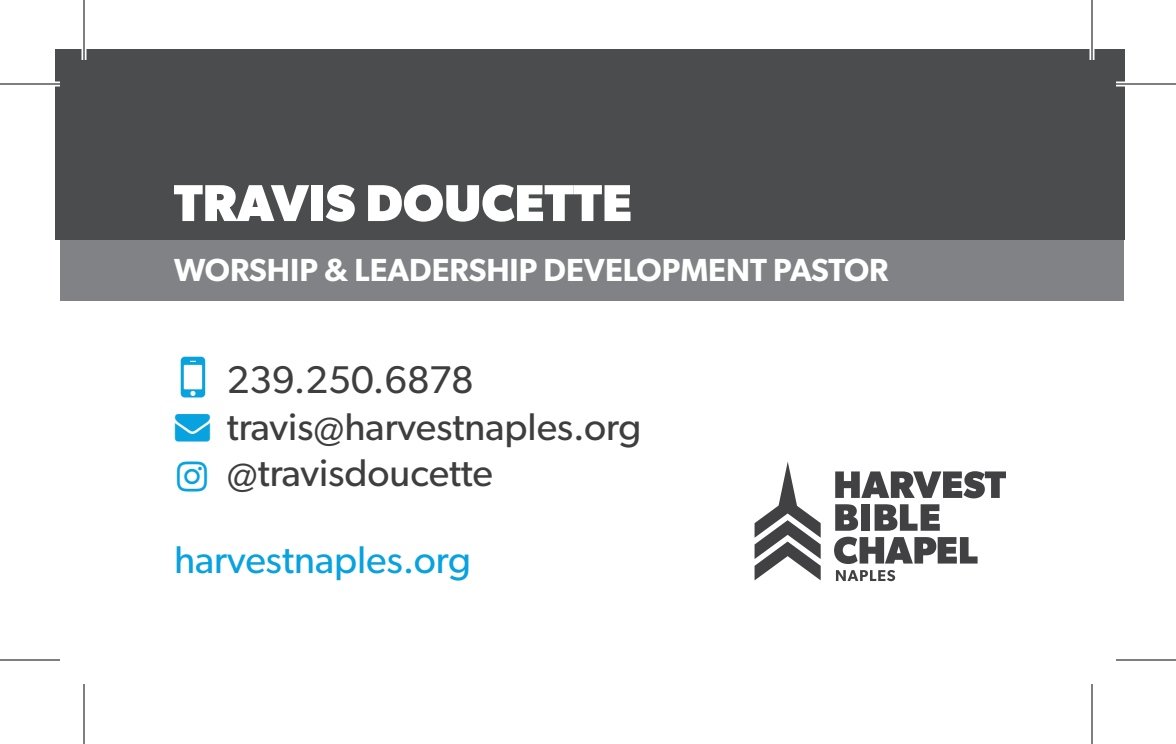
<style>
.page{position:relative;width:1176px;height:744px;background:#fff}
.page>*{position:absolute;margin:0;border:0;box-sizing:border-box;transform-origin:0 0}
.t1{font:700 52px "Gibson";color:#fff}
.t2{font:38.8px/46.4px "Gibson";color:#3e3e3f}
.t3{font:38.8px "Gibson";color:#08a2de}
.t4{font:600 32px "Gibson";color:#fff}
</style>
<div class="page">
<div style="left:60px;top:192px;width:1064px;height:109px;background:#808285"></div>
<div style="left:55px;top:49px;width:1069px;height:191px;background:#4b4c4d"></div>
<svg style="left:755px;top:462px;width:66px;height:118px"></svg>
<svg style="left:835px;top:471px;width:171px;height:27px"></svg>
<svg style="left:835px;top:504px;width:23px;height:27px"></svg>
<div style="left:861px;top:504px;width:9px;height:27px;background:#414042"></div>
<svg style="left:875px;top:504px;width:65px;height:27px"></svg>
<svg style="left:834px;top:537px;width:144px;height:27px"></svg>
<svg style="left:836px;top:570px;width:59px;height:11px"></svg>
<hr style="left:0;top:82px;width:60px;height:4px;background:#fff">
<hr style="left:1116px;top:82px;width:60px;height:4px;background:#fff">
<hr style="left:82px;top:0;width:4px;height:60px;background:#fff">
<hr style="left:1090px;top:0;width:4px;height:60px;background:#fff">
<hr style="left:0;top:83px;width:60px;height:2px;background:#000">
<hr style="left:1116px;top:83px;width:60px;height:2px;background:#000">
<hr style="left:0;top:659px;width:60px;height:2px;background:#000">
<hr style="left:1116px;top:659px;width:60px;height:2px;background:#000">
<hr style="left:83px;top:0;width:2px;height:60px;background:#000">
<hr style="left:83px;top:684px;width:2px;height:60px;background:#000">
<hr style="left:1091px;top:0;width:2px;height:60px;background:#000">
<hr style="left:1091px;top:684px;width:2px;height:60px;background:#000">
<h1 class="t1" style="left:174px;top:172px;width:460px">TRAVIS DOUCETTE</h1>
<p class="t4" style="left:174px;top:251px;width:716px">WORSHIP &amp; LEADERSHIP DEVELOPMENT PASTOR</p>
<p class="t2" style="left:227px;top:356px;width:416px">239.250.6878 travis@harvestnaples.org @travisdoucette</p>
<p class="t3" style="left:174px;top:536px;width:299px">harvestnaples.org</p>
</div>
